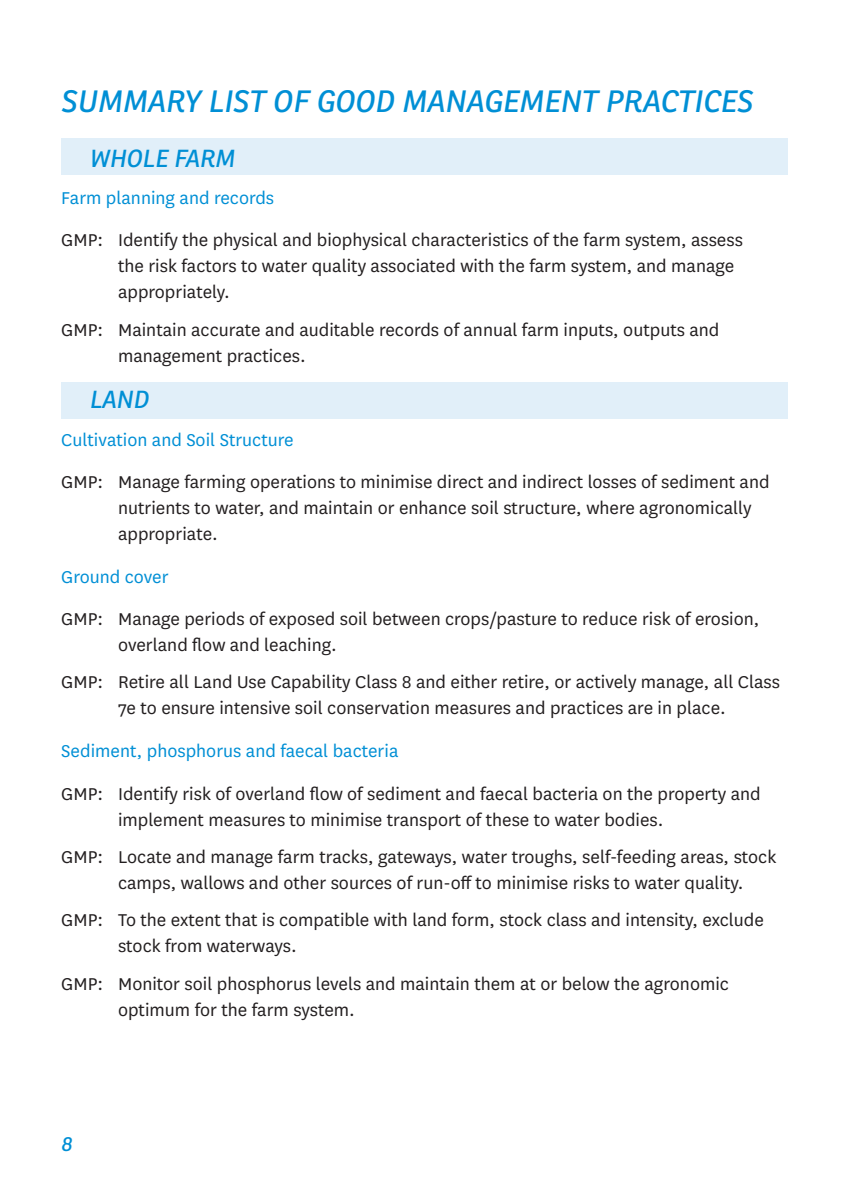
<style>
.page{position:relative;width:849px;height:1200px;background:#fff}
.page>*{position:absolute;margin:0;border:0;box-sizing:border-box;transform-origin:0 0}
.t1{font:italic 30px "Ronnia";color:#008fd5}
.t2{font:italic 24px "Ronnia";color:#008fd5}
.t3{font:20px/26px "National";color:#231f20}
.t4{font:20px "National";color:#008fd5}
.t5{font:italic 20px "Ronnia";color:#008fd5}
</style>
<div class="page">
<div style="left:61px;top:139px;width:726px;height:36px;background:#e1eff9"></div>
<div style="left:61px;top:383px;width:726px;height:36px;background:#e1eff9"></div>
<p class="t1" style="left:61px;top:83px;width:692px">SUMMARY LIST OF GOOD MANAGEMENT PRACTICES</p>
<p class="t2" style="left:90px;top:143px;width:147px">WHOLE FARM</p>
<p class="t4" style="left:61px;top:185px;width:214px">Farm planning and records</p>
<p class="t3" style="left:118px;top:226px;width:626px;text-indent:-57px">GMP: Identify the physical and biophysical characteristics of the farm system, assess the risk factors to water quality associated with the farm system, and manage appropriately.</p>
<p class="t3" style="left:118px;top:315px;width:602px;text-indent:-57px">GMP: Maintain accurate and auditable records of annual farm inputs, outputs and management practices.</p>
<p class="t2" style="left:90px;top:385px;width:61px">LAND</p>
<p class="t4" style="left:61px;top:426px;width:234px">Cultivation and Soil Structure</p>
<p class="t3" style="left:118px;top:468px;width:652px;text-indent:-57px">GMP: Manage farming operations to minimise direct and indirect losses of sediment and nutrients to water, and maintain or enhance soil structure, where agronomically appropriate.</p>
<p class="t4" style="left:61px;top:564px;width:109px">Ground cover</p>
<p class="t3" style="left:118px;top:605px;width:642px;text-indent:-57px">GMP: Manage periods of exposed soil between crops/pasture to reduce risk of erosion, overland flow and leaching.</p>
<p class="t3" style="left:61px;top:668px;width:720px;text-align:center">GMP: Retire all Land Use Capability Class 8 and either retire, or actively manage, all Class<br>7e to ensure intensive soil conservation measures and practices are in place.</p>
<p class="t4" style="left:61px;top:738px;width:338px">Sediment, phosphorus and faecal bacteria</p>
<p class="t3" style="left:118px;top:779px;width:644px;text-indent:-57px">GMP: Identify risk of overland flow of sediment and faecal bacteria on the property and implement measures to minimise transport of these to water bodies.</p>
<p class="t3" style="left:118px;top:843px;width:659px;text-indent:-57px">GMP: Locate and manage farm tracks, gateways, water troughs, self-feeding areas, stock camps, wallows and other sources of run-off to minimise risks to water quality.</p>
<p class="t3" style="left:118px;top:906px;width:647px;text-indent:-57px">GMP: To the extent that is compatible with land form, stock class and intensity, exclude stock from waterways.</p>
<p class="t3" style="left:118px;top:969px;width:612px;text-indent:-57px">GMP: Monitor soil phosphorus levels and maintain them at or below the agronomic optimum for the farm system.</p>
<p class="t5" style="left:61px;top:1131px;width:13px">8</p>
</div>
